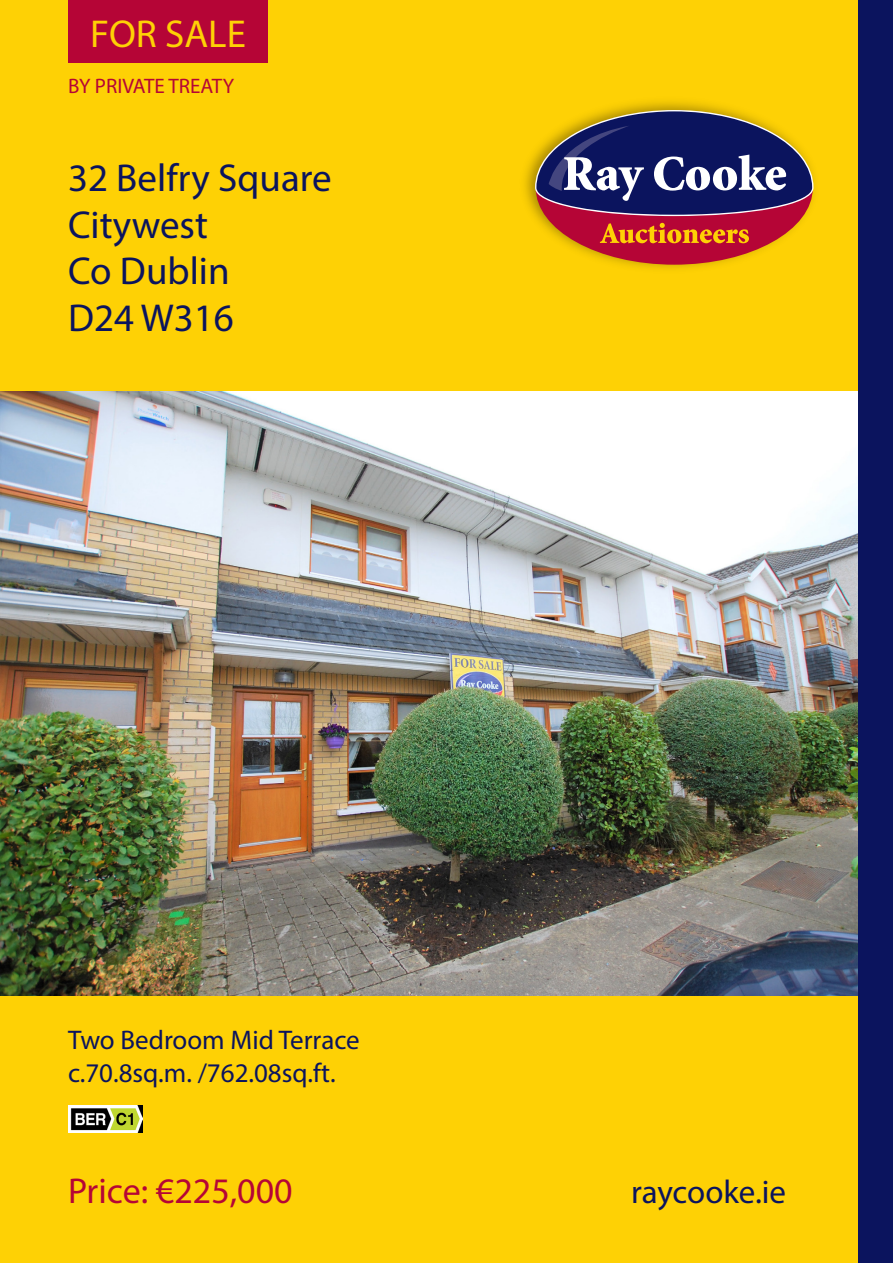
<style>
.page{position:relative;width:893px;height:1263px;background:#fed105}
.page>*{position:absolute;margin:0;border:0;box-sizing:border-box;transform-origin:0 0}
.RC_Cover_Address{font:39px "Myriad Pro";color:#0b145e}
.t1{font:39px "Myriad Pro";color:#fed105}
.RC_Cover_Price{font:36px "Myriad Pro";color:#b50536}
.t2{font:33px "Myriad Pro";letter-spacing:-.005em;color:#0b145e}
.RC_Cover_Description{font:27px "Myriad Pro";color:#0b145e}
.t3{font:21px "Myriad Pro";color:#b50536}
</style>
<div class="page">
<img style="left:0;top:391px;width:859px;height:604px">
<img style="left:68px;top:1106px;width:75px;height:26px">
<div style="left:68px;top:0;width:200px;height:62px;background:#b50536"></div>
<div style="left:859px;top:0;width:34px;height:1263px;background:#0b145e"></div>
<img style="left:524px;top:101px;width:290px;height:168px">
<div style="left:536px;top:111px;width:277px;height:154px;background:#b50536;border-radius:50%"></div>
<svg style="left:535px;top:110px;width:278px;height:106px;background:#595063"></svg>
<svg style="left:600px;top:223px;width:149px;height:20px"></svg>
<h1 class="t1" style="left:90px;top:10px;width:157px">FOR SALE</h1>
<p class="t3" style="left:68px;top:73px;width:168px">BY PRIVATE TREATY</p>
<p class="RC_Cover_Address" style="left:68px;top:154px;width:265px">32 Belfry Square</p>
<p class="RC_Cover_Address" style="left:68px;top:200px;width:141px">Citywest</p>
<p class="RC_Cover_Address" style="left:68px;top:247px;width:163px">Co Dublin</p>
<p class="RC_Cover_Address" style="left:68px;top:294px;width:167px">D24 W316</p>
<p class="RC_Cover_Description" style="left:68px;top:1024px;width:293px">Two Bedroom Mid Terrace</p>
<p class="RC_Cover_Description" style="left:68px;top:1056px;width:269px">c.70.8sq.m. /762.08sq.ft.</p>
<p class="RC_Cover_Price" style="left:68px;top:1169px;width:226px">Price: €225,000</p>
<p class="t2" style="left:631px;top:1172px;width:157px">raycooke.ie</p>
</div>
